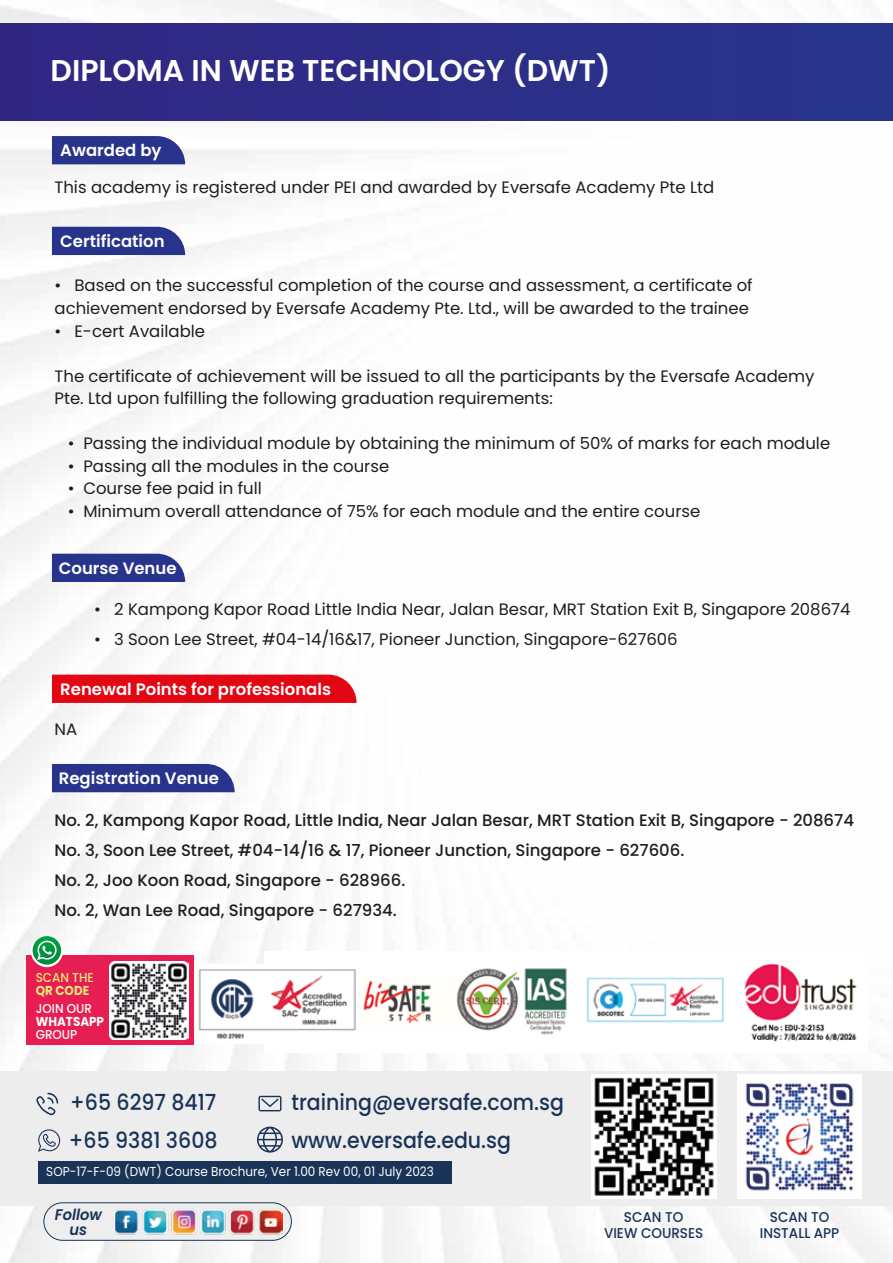
<style>
.page{position:relative;width:893px;height:1263px;background:#fff}
.page>*{position:absolute;margin:0;border:0;box-sizing:border-box;transform-origin:0 0}
.t1{font:600 30px "Poppins";color:#fff}
.t2{font:500 22.2px/37.3px "Poppins";color:#1a3458;scale:.93 1}
.t3{font:16.5px/22.5px "Poppins";color:#1d1d1b}
.t4{font:500 16.5px/30px "Poppins";color:#1d1d1b}
.t5{font:600 16.5px "Poppins";color:#fff}
.t6{font:italic 600 15.45px/14.7px "Poppins";color:#1a3458;text-align:center;scale:.95 1}
.t7{font:500 14.1px/16.5px "Poppins";color:#1a3458;text-align:center;scale:.95 1}
.t8{font:12.9px "Poppins";color:#fff;scale:.93 1}
.t9{font:500 12.9px "Poppins";color:#fcfcfd;scale:.93 1}
.t10{font:700 12.9px "Poppins";color:#fcfcfd;scale:.93 1}
.t11{font:500 12.9px "Poppins";color:#e9e87b;scale:.93 1}
.t12{font:700 12.9px "Poppins";color:#e9e87b;scale:.93 1}
</style>
<div class="page">
<img style="left:0;top:0;width:893px;height:1263px">
<div style="left:0;top:1071px;width:893px;height:135px;background:#ededed"></div>
<svg style="left:52px;top:136px;width:133px;height:28px"></svg>
<div style="left:52px;top:227px;width:133px;height:28px;background:#28348b"></div>
<div style="left:52px;top:675px;width:305px;height:28px;background:#e30613"></div>
<div style="left:52px;top:554px;width:133px;height:28px;background:#28348b"></div>
<div style="left:52px;top:764px;width:183px;height:28px;background:#28348b"></div>
<svg style="left:257px;top:1126px;width:26px;height:26px"></svg>
<svg style="left:258px;top:1096px;width:23px;height:15px"></svg>
<svg style="left:36px;top:1093px;width:22px;height:22px"></svg>
<div style="left:38px;top:1161px;width:414px;height:22px;background:#1a3458"></div>
<img style="left:591px;top:1074px;width:125px;height:125px">
<img style="left:737px;top:1074px;width:125px;height:125px">
<div style="left:0;top:23px;width:893px;height:97px;background:#2d2e87"></div>
<div style="left:44px;top:1203px;width:247px;height:37px;background:#eee;border-radius:19px"></div>
<div style="left:44px;top:1202px;width:248px;height:38px;border:1px solid #1a3458;border-radius:19px"></div>
<img style="left:114px;top:1202px;width:169px;height:48px">
<svg style="left:38px;top:1129px;width:22px;height:23px"></svg>
<img style="left:265px;top:951px;width:602px;height:101px">
<div style="left:26px;top:955px;width:168px;height:90px;background:#e61e51"></div>
<img style="left:110px;top:961px;width:78px;height:78px">
<svg style="left:31px;top:935px;width:32px;height:32px"></svg>
<svg style="left:33px;top:936px;width:28px;height:28px"></svg>
<svg style="left:37px;top:941px;width:20px;height:19px"></svg>
<img style="left:195px;top:963px;width:164px;height:81px">
<h1 class="t1" style="left:51px;top:53px;width:562px">DIPLOMA IN WEB TECHNOLOGY (DWT)</h1>
<p class="t5" style="left:60px;top:140px;width:103px">Awarded by</p>
<p class="t3" style="left:55px;top:177px;width:661px">This academy is registered under PEI and awarded by Eversafe Academy Pte Ltd</p>
<p class="t5" style="left:60px;top:231px;width:106px">Certification</p>
<p class="t3" style="left:55px;top:275px;width:700px">• Based on the successful completion of the course and assessment, a certificate of achievement endorsed by Eversafe Academy Pte. Ltd., will be awarded to the trainee</p>
<p class="t3" style="left:55px;top:320px;width:152px">• E-cert Available</p>
<p class="t3" style="left:55px;top:365px;width:761px">The certificate of achievement will be issued to all the participants by the Eversafe Academy<br>Pte. Ltd upon fulfilling the following graduation requirements:</p>
<p class="t3" style="left:68px;top:432px;width:764px">• Passing the individual module by obtaining the minimum of 50% of marks for each module</p>
<p class="t3" style="left:68px;top:455px;width:323px">• Passing all the modules in the course</p>
<p class="t3" style="left:68px;top:477px;width:196px">• Course fee paid in full</p>
<p class="t3" style="left:68px;top:500px;width:634px">• Minimum overall attendance of 75% for each module and the entire course</p>
<p class="t5" style="left:59px;top:558px;width:119px">Course Venue</p>
<p class="t3" style="left:94px;top:598px;width:758px">• 2 Kampong Kapor Road Little India Near, Jalan Besar, MRT Station Exit B, Singapore 208674</p>
<p class="t3" style="left:94px;top:628px;width:585px">• 3 Soon Lee Street, #04-14/16&amp;17, Pioneer Junction, Singapore-627606</p>
<p class="t5" style="left:60px;top:679px;width:272px">Renewal Points for professionals</p>
<p class="t3" style="left:55px;top:718px;width:24px">NA</p>
<p class="t5" style="left:59px;top:768px;width:162px">Registration Venue</p>
<p class="t4" style="left:55px;top:805px;width:801px">No. 2, Kampong Kapor Road, Little India, Near Jalan Besar, MRT Station Exit B, Singapore - 208674<br>No. 3, Soon Lee Street, #04-14/16 &amp; 17, Pioneer Junction, Singapore - 627606.<br>No. 2, Joo Koon Road, Singapore - 628966.<br>No. 2, Wan Lee Road, Singapore - 627934.</p>
<p class="t11" style="left:36px;top:970px;width:64px">SCAN THE</p>
<p class="t12" style="left:36px;top:983px;width:59px">QR CODE</p>
<p class="t9" style="left:36px;top:1001px;width:62px">JOIN OUR</p>
<p class="t10" style="left:36px;top:1014px;width:75px">WHATSAPP</p>
<p class="t9" style="left:36px;top:1027px;width:46px">GROUP</p>
<h2 class="t2" style="left:69px;top:1084px;width:161px">+65 6297 8417 +65 9381 3608</h2>
<h2 class="t2" style="left:291px;top:1084px;width:295px">training@eversafe.com.sg www.eversafe.edu.sg</h2>
<p class="t8" style="left:46px;top:1164px;width:418px">SOP-17-F-09 (DWT) Course Brochure, Ver 1.00 Rev 00, 01 July 2023</p>
<p class="t6" style="left:55px;top:1208px;width:51px">Follow us</p>
<p class="t7" style="left:604px;top:1208px;width:106px">SCAN TO<br>VIEW COURSES</p>
<p class="t7" style="left:760px;top:1208px;width:85px">SCAN TO<br>INSTALL APP</p>
</div>
